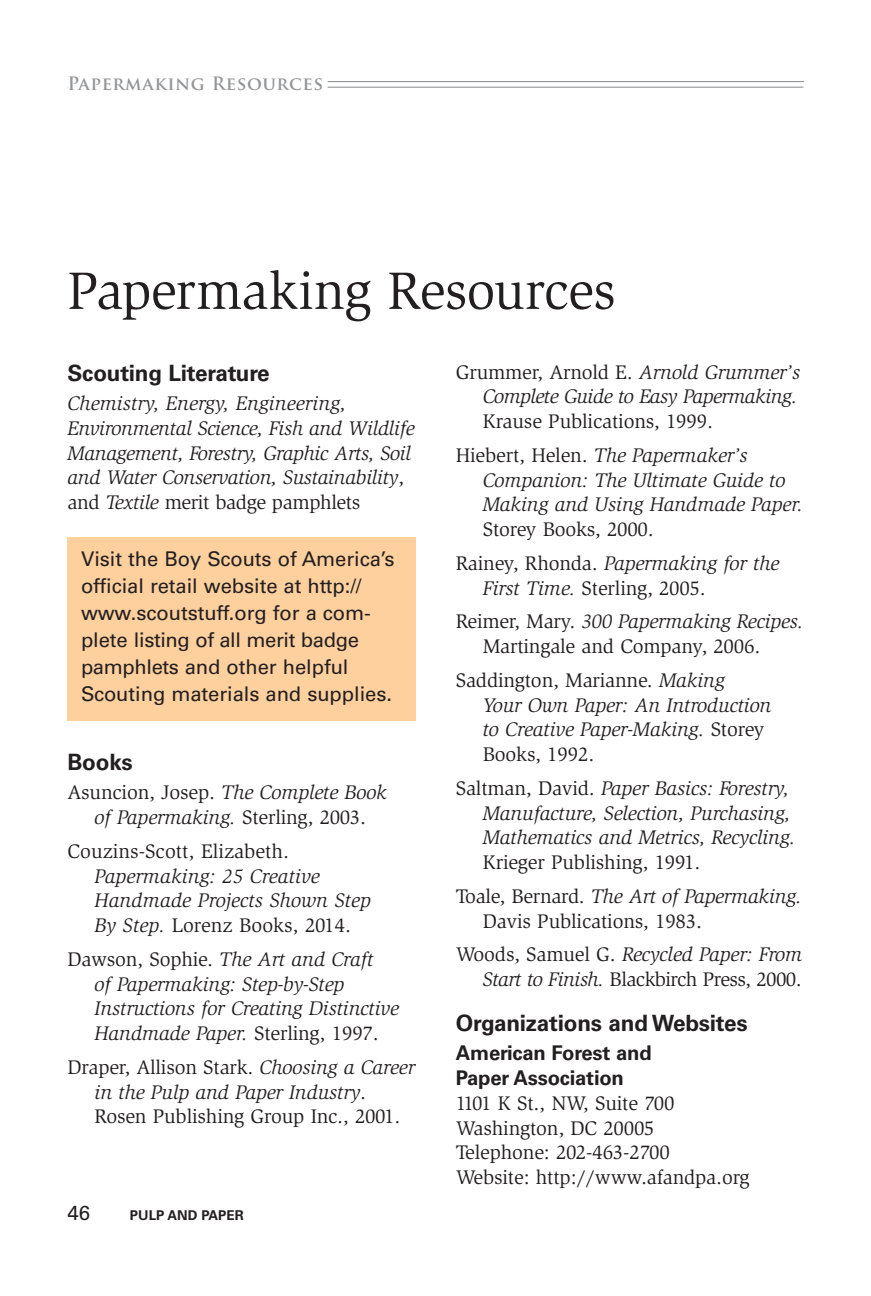
<style>
.page{position:relative;width:871px;height:1296px;background:#fff}
.page>*{position:absolute;margin:0;border:0;box-sizing:border-box;transform-origin:0 0}
.t1{font:54px "Slimbach Std";letter-spacing:-.015em;color:#231f20}
.t2{font:700 22.5px "Univers LT Std";letter-spacing:-.01em;color:#231f20}
.t3{font:italic 20.25px/24.8px "Slimbach Std";letter-spacing:-.01em;color:#231f20}
.t4{font:20.25px/24.8px "Slimbach Std";letter-spacing:-.01em;color:#231f20}
.t5{font:20.25px/27px "Univers LT Std";letter-spacing:-.005em;color:#231f20}
.t6{font:italic 20.25px/24.8px "Slimbach Std";letter-spacing:-.03em;color:#231f20;text-align:right}
.t7{font:20.25px "Slimbach Std";letter-spacing:-.03em;color:#231f20}
.t8{font:700 20.25px/24.8px "Univers LT Std";letter-spacing:-.01em;color:#231f20}
.t9{font:700 18px "Trajan Pro";letter-spacing:.03em;color:#939598}
.t10{font:700 13.5px "Univers LT Std";color:#231f20}
.s1{color:#fff}
.s2{font-style:normal}
.s3{font-style:italic}
</style>
<div class="page">
<hr style="left:68px;top:87px;width:735px;height:1px;background:#939598">
<hr style="left:68px;top:81px;width:736px;height:1px;background:#939598">
<div style="left:68px;top:68px;width:260px;height:31px;background:#fff"></div>
<div style="left:68px;top:538px;width:348px;height:183px;background:#fed09e"></div>
<p class="t9" style="left:68px;top:72px;width:262px">Papermaking Resources<span class="s1">.</span></p>
<h1 class="t1" style="left:68px;top:260px;width:550px">Papermaking Resources</h1>
<p class="t2" style="left:68px;top:360px;width:204px">Scouting Literature</p>
<p class="t3" style="left:68px;top:391px;width:349px">Chemistry, Energy, Engineering, Environmental Science, Fish and Wildlife Management, Forestry, Graphic Arts, Soil and Water Conservation, Sustainability<span class="s2">, and</span> Textile <span class="s2">merit badge pamphlets</span></p>
<p class="t5" style="left:81px;top:545px;width:315px">Visit the Boy Scouts of America’s official retail website at http:// www.scoutstuff.org for a com&shy;plete listing of all merit badge pamphlets and other helpful<br>Scouting materials and supplies.</p>
<p class="t2" style="left:68px;top:749px;width:67px">Books</p>
<p class="t4" style="left:68px;top:780px;width:321px;text-align:center">Asuncion, Josep. <span class="s3">The Complete Book of Papermaking.</span> Sterling, 2003.</p>
<p class="t4" style="left:68px;top:839px;width:223px">Couzins-Scott, Elizabeth.</p>
<p class="t3" style="left:95px;top:864px;width:278px">Papermaking: 25 Creative<br>Handmade Projects Shown Step<br>By Step. <span class="s2">Lorenz Books, 2014.</span></p>
<p class="t3" style="left:95px;top:947px;width:306px;text-indent:-27px"><span class="s2">Dawson, Sophie.</span> The Art and Craft<br>of Papermaking: Step-by-Step Instructions for Creating Distinctive Handmade Paper. <span class="s2">Sterling, 1997.</span></p>
<p class="t4" style="left:95px;top:1055px;width:322px;text-indent:-27px">Draper, Allison Stark. <span class="s3">Choosing a Career in the Pulp and Paper Industry</span>.<br>Rosen Publishing Group Inc., 2001.</p>
<p class="t5" style="left:68px;top:1199px;width:24px">46</p>
<p class="t10" style="left:130px;top:1207px;width:115px">PULP AND PAPER</p>
<p class="t6" style="left:456px;top:360px;width:346px"><span class="s2">Grummer, Arnold E.</span> Arnold Grummer’s<br>Complete Guide to Easy Papermaking.</p>
<p class="t4" style="left:456px;top:405px;width:293px;line-height:33.8px;text-align:center">Krause Publications, 1999.<br>Hiebert, Helen. <span class="s3">The Papermaker’s</span></p>
<p class="t3" style="left:483px;top:468px;width:322px">Companion: The Ultimate Guide to<br>Making and Using Handmade Paper.</p>
<p class="t4" style="left:456px;top:513px;width:325px;line-height:33.8px;text-indent:27px">Storey Books, 2000.<br>Rainey, Rhonda. <span class="s3">Papermaking for the</span></p>
<p class="t3" style="left:456px;top:571px;width:349px;line-height:33.8px;text-indent:27px">First Time. <span class="s2">Sterling, 2005.<br>Reimer, Mary.</span> 300 Papermaking Recipes.</p>
<p class="t4" style="left:456px;top:630px;width:306px;line-height:33.8px;text-indent:27px">Martingale and Company, 2006.<br>Saddington, Marianne. <span class="s3">Making</span></p>
<p class="t3" style="left:483px;top:693px;width:290px">Your Own Paper: An Introduction to Creative Paper-Making. <span class="s2">Storey<br>Books, 1992.</span></p>
<p class="t3" style="left:483px;top:776px;width:314px;text-indent:-27px"><span class="s2">Saltman, David.</span> Paper Basics: Forestry,<br>Manufacture, Selection, Purchasing,<br>Mathematics and Metrics, Recycling.</p>
<p class="t4" style="left:456px;top:846px;width:348px;line-height:33.8px;text-indent:27px">Krieger Publishing, 1991.<br>Toale, Bernard. <span class="s3">The Art of Papermaking.</span></p>
<p class="t4" style="left:456px;top:904px;width:348px;line-height:33.8px;text-indent:27px">Davis Publications, 1983.<br>Woods, Samuel G. <span class="s3">Recycled Paper: From</span></p>
<p class="t7" style="left:483px;top:968px;width:320px"><span class="s3">Start to Finish.</span> Blackbirch Press, 2000.</p>
<p class="t2" style="left:456px;top:1010px;width:293px">Organizations and Websites</p>
<p class="t8" style="left:456px;top:1041px;width:197px">American Forest and<br>Paper Association</p>
<p class="t4" style="left:456px;top:1091px;width:295px">1101 K St., NW, Suite 700<br>Washington, DC 20005<br>Telephone: 202-463-2700<br>Website: http://www.afandpa.org</p>
</div>
